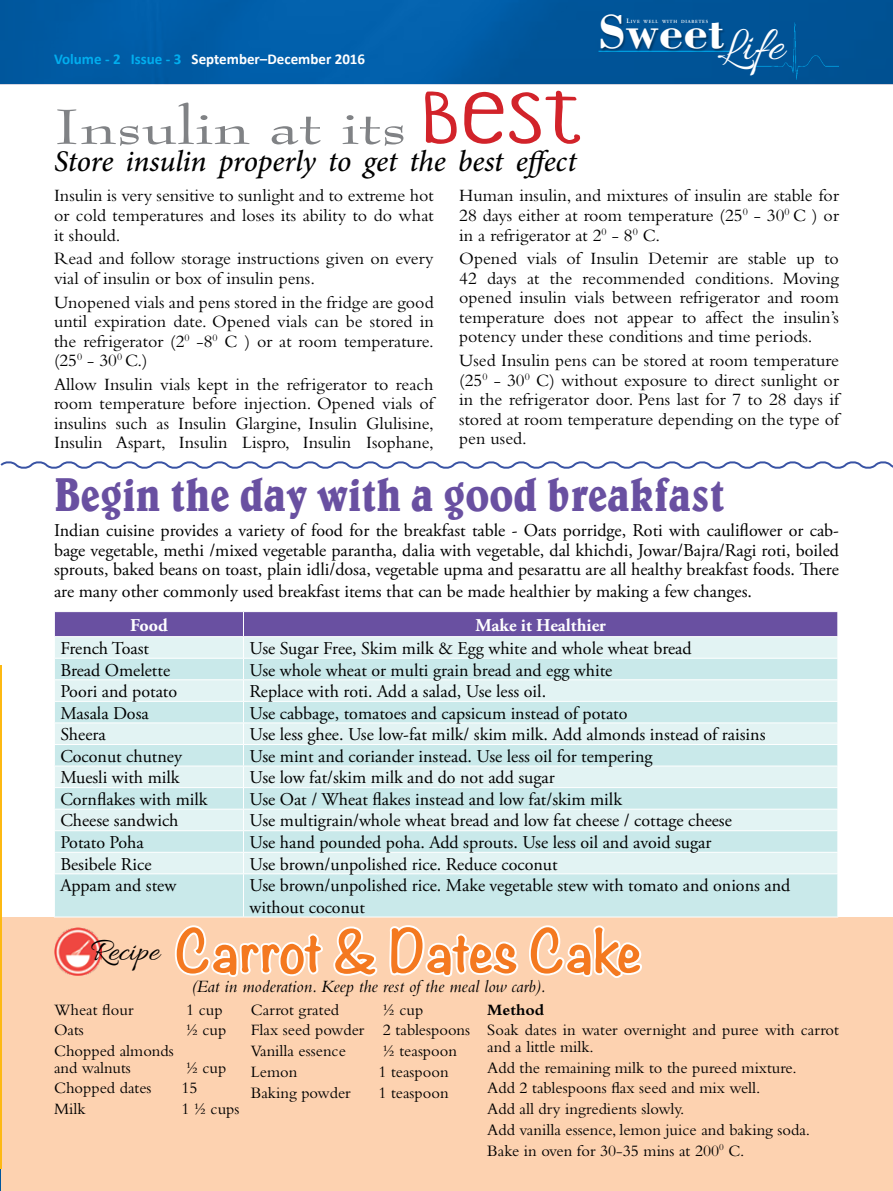
<style>
.page{position:relative;width:893px;height:1191px;background:#fff}
.page>*{position:absolute;margin:0;border:0;box-sizing:border-box;transform-origin:0 0}
.t1{font:700 51.9px "Noteworthy";letter-spacing:-.01em;color:#f47920}
.t2{font:700 49.35px "Bodoni";color:#fff}
.t3{font:48.3px "Bernhard Modern BT";color:#808285;scale:1.43 1}
.t4{font:condensed 48px "Belwe";color:#6950a1}
.t5{font:italic 500 30px "Minion Pro";letter-spacing:-.01em;color:#000}
.t6{font:18px/19.5px "Adobe Garamond Pro";color:#000;text-align:justify}
.t7{font:18px/19.5px "Bembo";color:#000;text-align:justify}
.t8{font:italic 18px "Bembo";color:#000}
.t9{font:700 18px "Adobe Garamond Pro";color:#fff}
.t10{font:16.5px/20.7px "Bembo";color:#000}
.t11{font:700 16.5px "Bembo";color:#000}
.t12{font:700 15px "Calibri";color:#fff}
.t13{font:600 4.65px "Adobe Garamond";letter-spacing:.145em;color:#fff}
.s1{color:#00aeef}
.s2{font-family:"Allura";font-weight:400}
.s3{font-size:6.75px}
.s4{font-family:"DJB Coffee Shoppe Espresso";color:#d2232a}
</style>
<div class="page">
<img style="left:0;top:0;width:893px;height:84px">
<hr style="left:598px;top:51px;width:132px;height:1px;background:#00aeef">
<div style="left:600px;top:14px;width:127px;height:38px;background:#000;opacity:.35"></div>
<div style="left:756px;top:21px;width:83px;height:60px;background:#005294"></div>
<div style="left:1px;top:917px;width:892px;height:274px;background:#fdd2b0"></div>
<hr style="left:0;top:665px;width:1px;height:504px;background:#fdb913">
<div style="left:55px;top:874px;width:782px;height:42px;background:#c9e9ea"></div>
<svg style="left:54px;top:611px;width:784px;height:262px;background:#cee0e8"></svg>
<hr style="left:243px;top:874px;width:1px;height:42px;background:#fff">
<svg style="left:0;top:461px;width:893px;height:8px"></svg>
<img style="left:54px;top:927px;width:48px;height:48px">
<svg style="left:174px;top:925px;width:149px;height:52px"></svg>
<svg style="left:333px;top:926px;width:45px;height:51px"></svg>
<svg style="left:389px;top:925px;width:130px;height:52px"></svg>
<svg style="left:529px;top:925px;width:113px;height:53px"></svg>
<p class="t12" style="left:54px;top:49px;width:313px"><span class="s1">Volume - 2 Issue - 3</span> September–December 2016</p>
<h2 class="t2" style="left:598px;top:1px;width:187px">Sweet<span class="s2">Life</span></h2>
<p class="t13" style="left:626px;top:19px;width:30px"><span class="s3">L</span>IVE WELL</p>
<p class="t13" style="left:662px;top:19px;width:48px">WITH DIABETES</p>
<h3 class="t3" style="left:54px;top:95px;width:372px">Insulin at its <span class="s4">Best</span></h3>
<h3 class="t5" style="left:54px;top:141px;width:524px">Store insulin properly to get the best effect</h3>
<p class="t7" style="left:459px;top:186px;width:381px">Human insulin, and mixtures of insulin are stable for 28 days either at room temperature (25<sup>0</sup> - 30<sup>0</sup> C ) or in a refrigerator at 2<sup>0</sup> - 8<sup>0</sup> C.</p>
<p class="t7" style="left:459px;top:248px;width:381px">Opened vials of Insulin Detemir are stable up to 42 days at the recommended conditions. Moving opened insulin vials between refrigerator and room temperature does not appear to affect the insulin’s potency under these conditions and time periods.</p>
<p class="t7" style="left:459px;top:350px;width:381px">Used Insulin pens can be stored at room temperature (25<sup>0</sup> - 30<sup>0</sup> C) without exposure to direct sunlight or in the refrigerator door. Pens last for 7 to 28 days if stored at room temperature depending on the type of pen used.</p>
<p class="t7" style="left:54px;top:186px;width:381px">Insulin is very sensitive to sunlight and to extreme hot or cold temperatures and loses its ability to do what it should.</p>
<p class="t7" style="left:54px;top:248px;width:381px">Read and follow storage instructions given on every vial of insulin or box of insulin pens.</p>
<p class="t7" style="left:54px;top:292px;width:381px">Unopened vials and pens stored in the fridge are good until expiration date. Opened vials can be stored in the refrigerator (2<sup>0</sup> -8<sup>0</sup> C ) or at room temperature. (25<sup>0</sup> - 30<sup>0</sup> C.)</p>
<p class="t7" style="left:54px;top:374px;width:381px">Allow Insulin vials kept in the refrigerator to reach room temperature before injection. Opened vials of insulins such as Insulin Glargine, Insulin Glulisine, Insulin Aspart, Insulin Lispro, Insulin Isophane,</p>
<h3 class="t4" style="left:54px;top:467px;width:672px">Begin the day with a good breakfast</h3>
<p class="t6" style="left:54px;top:521px;width:786px">Indian cuisine provides a variety of food for the breakfast table - Oats porridge, Roti with cauliflower or cab&shy;bage vegetable, methi /mixed vegetable parantha, dalia with vegetable, dal khichdi, Jowar/Bajra/Ragi roti, boiled sprouts, baked beans on toast, plain idli/dosa, vegetable upma and pesarattu are all healthy breakfast foods. There</p>
<p class="t6" style="left:54px;top:582px;width:699px">are many other commonly used breakfast items that can be made healthier by making a few changes.</p>
<p class="t9" style="left:130px;top:614px;width:39px">Food</p>
<p class="t9" style="left:475px;top:614px;width:132px">Make it Healthier</p>
<p class="t6" style="left:60px;top:639px;width:90px">French Toast</p>
<p class="t6" style="left:249px;top:639px;width:444px">Use Sugar Free, Skim milk &amp; Egg white and whole wheat bread</p>
<p class="t6" style="left:60px;top:660px;width:111px">Bread Omelette</p>
<p class="t6" style="left:249px;top:660px;width:364px">Use whole wheat or multi grain bread and egg white</p>
<p class="t6" style="left:60px;top:682px;width:118px">Poori and potato</p>
<p class="t6" style="left:249px;top:682px;width:298px">Replace with roti. Add a salad, Use less oil.</p>
<p class="t6" style="left:60px;top:704px;width:90px">Masala Dosa</p>
<p class="t6" style="left:249px;top:704px;width:380px">Use cabbage, tomatoes and capsicum instead of potato</p>
<p class="t6" style="left:60px;top:725px;width:47px">Sheera</p>
<p class="t6" style="left:249px;top:725px;width:517px">Use less ghee. Use low-fat milk/ skim milk. Add almonds instead of raisins</p>
<p class="t6" style="left:60px;top:747px;width:123px">Coconut chutney</p>
<p class="t6" style="left:249px;top:747px;width:404px">Use mint and coriander instead. Use less oil for tempering</p>
<p class="t6" style="left:60px;top:768px;width:121px">Muesli with milk</p>
<p class="t6" style="left:249px;top:768px;width:307px">Use low fat/skim milk and do not add sugar</p>
<p class="t6" style="left:60px;top:790px;width:149px">Cornflakes with milk</p>
<p class="t6" style="left:249px;top:790px;width:374px">Use Oat / Wheat flakes instead and low fat/skim milk</p>
<p class="t6" style="left:60px;top:811px;width:120px">Cheese sandwich</p>
<p class="t6" style="left:249px;top:811px;width:484px">Use multigrain/whole wheat bread and low fat cheese / cottage cheese</p>
<p class="t6" style="left:60px;top:833px;width:85px">Potato Poha</p>
<p class="t6" style="left:249px;top:833px;width:463px">Use hand pounded poha. Add sprouts. Use less oil and avoid sugar</p>
<p class="t6" style="left:60px;top:854px;width:93px">Besibele Rice</p>
<p class="t6" style="left:249px;top:854px;width:310px">Use brown/unpolished rice. Reduce coconut</p>
<p class="t6" style="left:60px;top:876px;width:118px">Appam and stew</p>
<p class="t6" style="left:249px;top:875px;width:542px;line-height:21.6px">Use brown/unpolished rice. Make vegetable stew with tomato and onions and without coconut</p>
<h1 class="t1" style="left:91px;top:906px;width:553px"><sup>Recipe</sup> Carrot &amp; Dates Cake</h1>
<p class="t8" style="left:191px;top:975px;width:356px">(Eat in moderation. Keep the rest of the meal low carb).</p>
<p class="t10" style="left:54px;top:998px;width:81px">Wheat flour</p>
<p class="t10" style="left:186px;top:998px;width:38px">1 cup</p>
<p class="t10" style="left:54px;top:1019px;width:31px">Oats</p>
<p class="t10" style="left:186px;top:1019px;width:42px">½ cup</p>
<p class="t10" style="left:54px;top:1042px;width:121px;line-height:16.5px">Chopped almonds and walnuts</p>
<p class="t10" style="left:251px;top:998px;width:90px">Carrot grated</p>
<p class="t11" style="left:487px;top:1000px;width:59px">Method</p>
<p class="t10" style="left:487px;top:1021px;width:353px;line-height:16.5px">Soak dates in water overnight and puree with carrot and a little milk.</p>
<p class="t10" style="left:487px;top:1056px;width:324px">Add the remaining milk to the pureed mixture.<br>Add 2 tablespoons flax seed and mix well.<br>Add all dry ingredients slowly.<br>Add vanilla essence, lemon juice and baking soda.<br>Bake in oven for 30-35 mins at 200<sup>0</sup> C.</p>
<p class="t10" style="left:251px;top:998px;width:221px;text-indent:132px">½ cup<br>Flax seed powder 2 tablespoons<br>Vanilla essence</p>
<p class="t10" style="left:383px;top:1040px;width:76px">½ teaspoon</p>
<p class="t10" style="left:186px;top:1056px;width:42px">½ cup</p>
<p class="t10" style="left:251px;top:1061px;width:48px">Lemon</p>
<p class="t10" style="left:378px;top:1061px;width:72px">1 teaspoon</p>
<p class="t10" style="left:251px;top:1081px;width:101px">Baking powder</p>
<p class="t10" style="left:378px;top:1081px;width:72px">1 teaspoon</p>
<p class="t10" style="left:54px;top:1077px;width:99px">Chopped dates</p>
<p class="t10" style="left:181px;top:1077px;width:18px">15</p>
<p class="t10" style="left:54px;top:1098px;width:33px">Milk</p>
<p class="t10" style="left:181px;top:1098px;width:59px">1 ½ cups</p>
</div>
